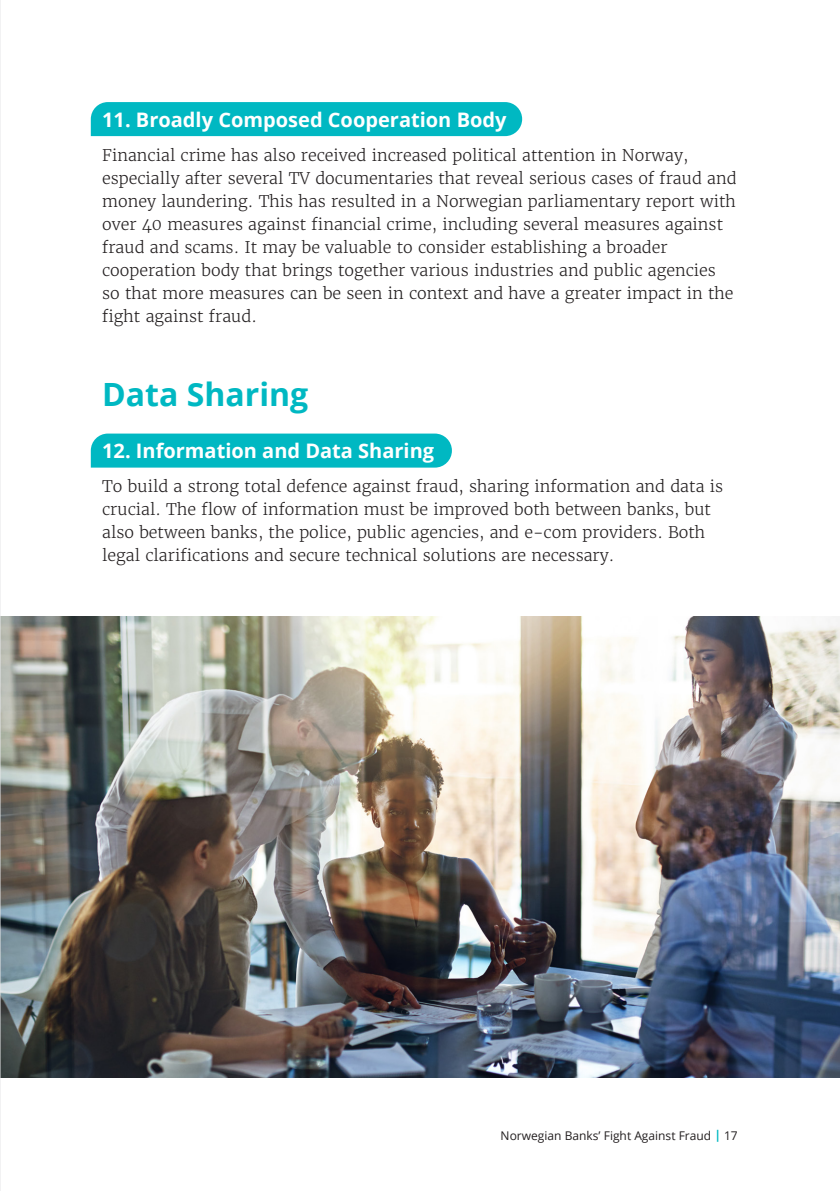
<style>
.page{position:relative;width:840px;height:1191px;background:#fff}
.page>*{position:absolute;margin:0;border:0;box-sizing:border-box;transform-origin:0 0}
.Mellomtittel_nivå_1{font:700 32px "Open Sans";color:#00b8c2}
.Mellomtittel_nivå_2__ikke_ininnhold{font:700 20px "Open Sans";color:#fff}
.Brødtekst{font:300 16px/23px "Merriweather";color:#231f20}
.t1{font:12px "Open Sans";color:#231f20}
.s1{font-weight:700;color:#00b8c2}
</style>
<div class="page">
<div style="left:91px;top:102px;width:431px;height:34px;background:#00b8c2"></div>
<div style="left:91px;top:433px;width:360px;height:34px;background:#00b8c2"></div>
<img style="left:1px;top:617px;width:838px;height:460px">
<hr style="left:0;top:0;width:1px;height:1191px;background:#e6e7e9">
<p class="Mellomtittel_nivå_2__ikke_ininnhold" style="left:102px;top:105px;width:405px">11. Broadly Composed Cooperation Body</p>
<p class="Brødtekst" style="left:102px;top:144px;width:635px">Financial crime has also received increased political attention in Norway, especially after several TV documentaries that reveal serious cases of fraud and money laundering. This has resulted in a Norwegian parliamentary report with over 40 measures against financial crime, including several measures against fraud and scams. It may be valuable to consider establishing a broader cooperation body that brings together various industries and public agencies so that more measures can be seen in context and have a greater impact in the fight against fraud.</p>
<p class="Mellomtittel_nivå_1" style="left:102px;top:372px;width:207px">Data Sharing</p>
<p class="Mellomtittel_nivå_2__ikke_ininnhold" style="left:102px;top:436px;width:333px">12. Information and Data Sharing</p>
<p class="Brødtekst" style="left:102px;top:475px;width:622px">To build a strong total defence against fraud, sharing information and data is crucial. The flow of information must be improved both between banks, but also between banks, the police, public agencies, and e-com providers. Both legal clarifications and secure technical solutions are necessary.</p>
<p class="t1" style="left:500px;top:1127px;width:238px">Norwegian Banks’ Fight Against Fraud <span class="s1">|</span> 17</p>
</div>
